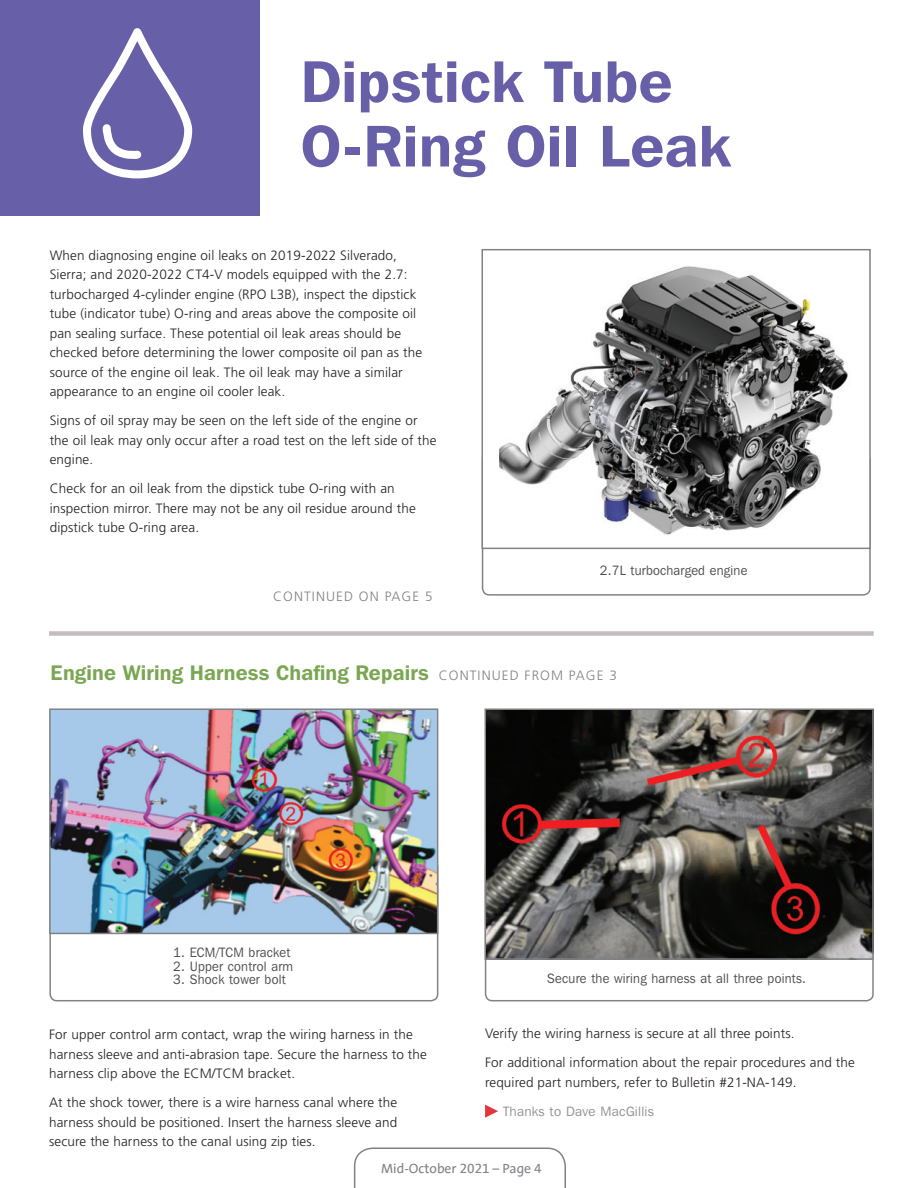
<style>
.page{position:relative;width:918px;height:1188px;background:#fff}
.page>*{position:absolute;margin:0;border:0;box-sizing:border-box;transform-origin:0 0}
._37_40_franklin_head{font:600 58.5px/64.5px "Franklin Gothic IT Cby BT";letter-spacing:.01em;color:#685fa9}
._2019_continued{font:600 21px "Franklin Gothic IT Cby BT";letter-spacing:.01em;color:#7aa752}
._2019_body_copy{font:300 13.5px/19.5px "Frutiger";letter-spacing:.01em;color:#231f20}
._2019_captions{font:13.5px "Franklin Gothic IT Cby BT";letter-spacing:.02em;color:#4b4c4d;scale:.95 1}
.t1{font:13.5px "GM Sans";color:#808285}
._2019_Thanks_line{font:13.5px "Franklin Gothic IT Cby BT";letter-spacing:.02em;color:#919396}
._2019_continued-2{font:300 13.5px "Frutiger";letter-spacing:.08em;color:#808285}
.s1{font-family:"Frutiger";font-weight:300;font-size:13.5px;color:#808285}
</style>
<div class="page">
<svg style="left:354px;top:1148px;width:212px;height:40px"></svg>
<div style="left:0;top:0;width:259px;height:216px;background:#685fa9"></div>
<svg style="left:83px;top:28px;width:109px;height:150px"></svg>
<div style="left:482px;top:453px;width:389px;height:143px;border:2px solid #808285;border-radius:7px"></div>
<div style="left:482px;top:250px;width:388px;height:298px;background:#fff"></div>
<img style="left:499px;top:266px;width:349px;height:269px">
<div style="left:482px;top:249px;width:389px;height:300px;border:2px solid #808285"></div>
<svg style="left:485px;top:1105px;width:13px;height:13px"></svg>
<div style="left:49px;top:859px;width:389px;height:142px;border:2px solid #808285;border-radius:7px"></div>
<img style="left:52px;top:711px;width:383px;height:220px">
<div style="left:49px;top:708px;width:389px;height:226px;border:2px solid #808285"></div>
<div style="left:485px;top:859px;width:389px;height:142px;border:2px solid #808285;border-radius:7px"></div>
<img style="left:488px;top:711px;width:383px;height:246px">
<div style="left:485px;top:708px;width:389px;height:252px;border:2px solid #808285"></div>
<div style="left:49px;top:631px;width:825px;height:5px;background:#c5bbc0"></div>
<p class="_37_40_franklin_head" style="left:301px;top:48px;width:432px">Dipstick Tube<br>O-Ring Oil Leak</p>
<p class="_2019_body_copy" style="left:50px;top:245px;width:374px">When diagnosing engine oil leaks on 2019-2022 Silverado, Sierra; and 2020-2022 CT4-V models equipped with the 2.7: turbocharged 4-cylinder engine (RPO L3B), inspect the dipstick tube (indicator tube) O-ring and areas above the composite oil pan sealing surface. These potential oil leak areas should be checked before determining the lower composite oil pan as the source of the engine oil leak. The oil leak may have a similar appearance to an engine oil cooler leak.</p>
<p class="_2019_body_copy" style="left:50px;top:411px;width:388px">Signs of oil spray may be seen on the left side of the engine or the oil leak may only occur after a road test on the left side of the engine.</p>
<p class="_2019_body_copy" style="left:50px;top:479px;width:368px">Check for an oil leak from the dipstick tube O-ring with an inspection mirror. There may not be any oil residue around the dipstick tube O-ring area.</p>
<p class="_2019_continued-2" style="left:273px;top:589px;width:161px">CONTINUED ON PAGE 5</p>
<p class="_2019_captions" style="left:600px;top:562px;width:157px">2.7L turbocharged engine</p>
<p class="_2019_continued" style="left:51px;top:660px;width:568px">Engine Wiring Harness Chafing Repairs <span class="s1">CONTINUED FROM PAGE 3</span></p>
<p class="_2019_captions" style="left:173px;top:944px;width:125px">1. ECM/TCM bracket</p>
<p class="_2019_captions" style="left:173px;top:958px;width:128px">2. Upper control arm</p>
<p class="_2019_captions" style="left:173px;top:971px;width:120px">3. Shock tower bolt</p>
<p class="_2019_captions" style="left:547px;top:970px;width:274px">Secure the wiring harness at all three points.</p>
<p class="_2019_body_copy" style="left:49px;top:1025px;width:379px">For upper control arm contact, wrap the wiring harness in the harness sleeve and anti-abrasion tape. Secure the harness to the harness clip above the ECM/TCM bracket.</p>
<p class="_2019_body_copy" style="left:49px;top:1093px;width:350px;text-align:justify">At the shock tower, there is a wire harness canal where the harness should be positioned. Insert the harness sleeve and secure the harness to the canal using zip ties.</p>
<p class="_2019_body_copy" style="left:485px;top:1023px;width:311px">Verify the wiring harness is secure at all three points.</p>
<p class="_2019_body_copy" style="left:485px;top:1053px;width:371px">For additional information about the repair procedures and the required part numbers, refer to Bulletin #21-NA-149.</p>
<p class="_2019_Thanks_line" style="left:503px;top:1103px;width:152px">Thanks to Dave MacGillis</p>
<p class="t1" style="left:381px;top:1161px;width:162px">Mid-October 2021 – Page 4</p>
</div>
